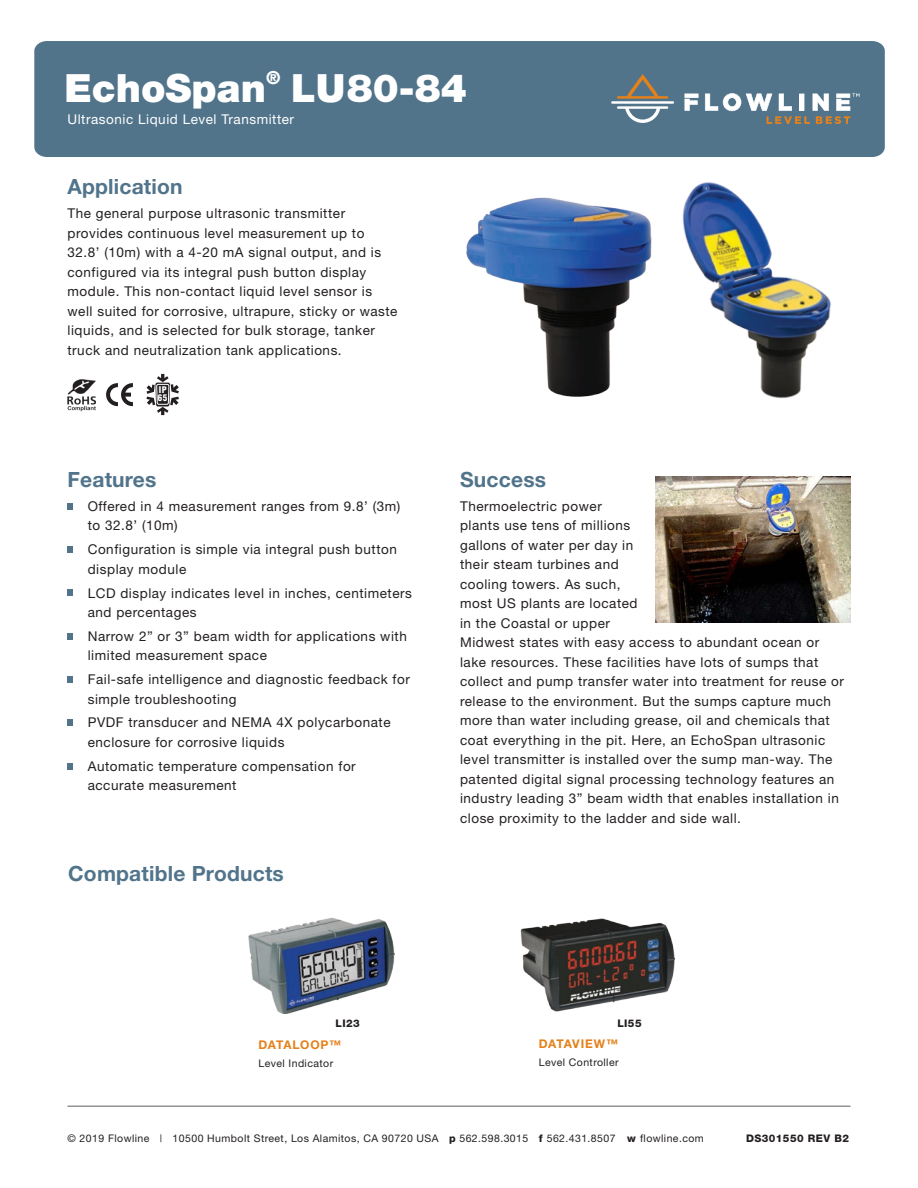
<style>
.page{position:relative;width:918px;height:1188px;background:#fff}
.page>*{position:absolute;margin:0;border:0;box-sizing:border-box;transform-origin:0 0}
.t1{font:900 39px "Helvetica Neue LT Std";color:#fff}
.t2{font:700 21px "Helvetica Neue";letter-spacing:.01em;color:#51748b}
.t3{font:900 18px "Helvetica Neue LT Std";color:#fff}
.t4{font:13.5px/19.5px "Helvetica Neue";letter-spacing:.04em;color:#231f20}
.t5{font:13.5px "Helvetica Neue";letter-spacing:.04em;color:#fff}
.t6{font:700 12px "Helvetica Neue";letter-spacing:.045em;color:#e4811b}
.t7{font:10.5px "Helvetica Neue";letter-spacing:.04em;color:#231f20}
.t8{font:800 10.5px "Helvetica Neue";letter-spacing:.04em;color:#231f20}
.t9{font:900 condensed 9px/8.2px "Helvetica";color:#fff}
.s1{font-weight:800}
</style>
<div class="page">
<div style="left:34px;top:41px;width:851px;height:116px;background:#51748b"></div>
<hr style="left:68px;top:1106px;width:782px;height:1px;background:#919396">
<svg style="left:617px;top:74px;width:51px;height:25px"></svg>
<svg style="left:617px;top:106px;width:51px;height:17px"></svg>
<hr style="left:611px;top:101px;width:63px;height:3px;background:#fff">
<svg style="left:685px;top:94px;width:13px;height:17px"></svg>
<svg style="left:705px;top:93px;width:154px;height:31px"></svg>
<img style="left:682px;top:182px;width:149px;height:217px">
<svg style="left:68px;top:546px;width:5px;height:7px"></svg>
<svg style="left:68px;top:589px;width:5px;height:7px"></svg>
<svg style="left:68px;top:633px;width:5px;height:6px"></svg>
<svg style="left:68px;top:676px;width:5px;height:7px"></svg>
<svg style="left:68px;top:719px;width:5px;height:7px"></svg>
<svg style="left:68px;top:763px;width:5px;height:6px"></svg>
<svg style="left:68px;top:503px;width:5px;height:7px"></svg>
<img style="left:656px;top:477px;width:194px;height:146px">
<svg style="left:106px;top:383px;width:27px;height:23px"></svg>
<img style="left:68px;top:379px;width:28px;height:32px">
<svg style="left:147px;top:374px;width:32px;height:41px"></svg>
<img style="left:466px;top:197px;width:186px;height:200px">
<img style="left:520px;top:918px;width:155px;height:93px">
<img style="left:248px;top:917px;width:147px;height:96px">
<p class="t1" style="left:64px;top:65px;width:203px">EchoSpan</p>
<p class="t3" style="left:266px;top:67px;width:16px">®</p>
<p class="t1" style="left:291px;top:65px;width:177px">LU80-84</p>
<p class="t5" style="left:68px;top:111px;width:228px">Ultrasonic Liquid Level Transmitter</p>
<p class="t2" style="left:68px;top:173px;width:117px">Application</p>
<p class="t4" style="left:68px;top:204px;width:332px">The general purpose ultrasonic transmitter provides continuous level measurement up to 32.8’ (10m) with a 4-20 mA signal output, and is configured via its integral push button display module. This non-contact liquid level sensor is well suited for corrosive, ultrapure, sticky or waste liquids, and is selected for bulk storage, tanker truck and neutralization tank applications.</p>
<p class="t9" style="left:158px;top:386px;width:11px">IP<br>65</p>
<p class="t2" style="left:68px;top:467px;width:91px">Features</p>
<p class="t4" style="left:88px;top:496px;width:314px">Offered in 4 measurement ranges from 9.8’ (3m) to 32.8’ (10m)</p>
<p class="t4" style="left:88px;top:539px;width:311px">Configuration is simple via integral push button display module</p>
<p class="t4" style="left:88px;top:583px;width:326px">LCD display indicates level in inches, centimeters and percentages</p>
<p class="t4" style="left:88px;top:626px;width:321px">Narrow 2” or 3” beam width for applications with limited measurement space</p>
<p class="t4" style="left:88px;top:669px;width:324px">Fail-safe intelligence and diagnostic feedback for simple troubleshooting</p>
<p class="t4" style="left:88px;top:713px;width:304px">PVDF transducer and NEMA 4X polycarbonate enclosure for corrosive liquids</p>
<p class="t4" style="left:88px;top:756px;width:270px">Automatic temperature compensation for accurate measurement</p>
<p class="t2" style="left:68px;top:860px;width:217px">Compatible Products</p>
<p class="t2" style="left:460px;top:467px;width:88px">Success</p>
<p class="t4" style="left:460px;top:496px;width:385px">Thermoelectric power<br>plants use tens of millions<br>gallons of water per day in<br>their steam turbines and<br>cooling towers. As such,<br>most US plants are located<br>in the Coastal or upper<br>Midwest states with easy access to abundant ocean or lake resources. These facilities have lots of sumps that collect and pump transfer water into treatment for reuse or release to the environment. But the sumps capture much more than water including grease, oil and chemicals that coat everything in the pit. Here, an EchoSpan ultrasonic level transmitter is installed over the sump man-way. The patented digital signal processing technology features an industry leading 3” beam width that enables installation in close proximity to the ladder and side wall.</p>
<p class="t8" style="left:336px;top:1017px;width:26px">LI23</p>
<p class="t6" style="left:258px;top:1037px;width:84px">DATALOOP™</p>
<p class="t7" style="left:258px;top:1057px;width:76px">Level Indicator</p>
<p class="t8" style="left:617px;top:1017px;width:26px">LI55</p>
<p class="t6" style="left:539px;top:1037px;width:81px">DATAVIEW™</p>
<p class="t7" style="left:539px;top:1056px;width:81px">Level Controller</p>
<p class="t7" style="left:68px;top:1132px;width:638px">© 2019 Flowline | 10500 Humbolt Street, Los Alamitos, CA 90720 USA <span class="s1">p</span> 562.598.3015 <span class="s1">f</span> 562.431.8507 <span class="s1">w</span> flowline.com</p>
<p class="t8" style="left:746px;top:1132px;width:104px">DS301550 REV B2</p>
</div>
